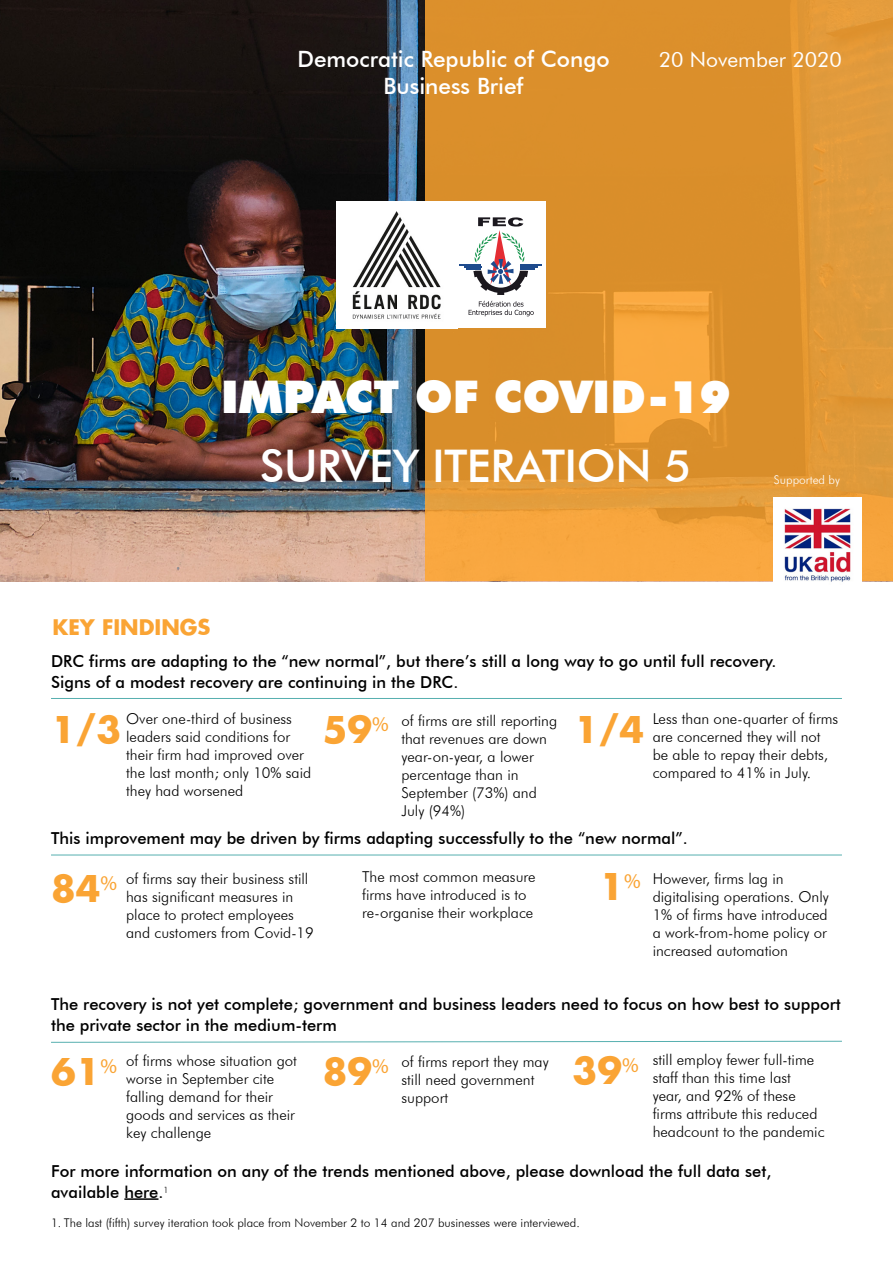
<style>
.page{position:relative;width:893px;height:1263px;background:#fff}
.page>*{position:absolute;margin:0;border:0;box-sizing:border-box;transform-origin:0 0}
.t1{font:900 45px "Futura BT";color:#fff}
.t2{font:500 45px "Futura BT";letter-spacing:-.01em;color:#fff}
.t3{font:700 36px "Futura";color:#faa434}
.t4{font:500 22.5px/27px "Futura BT";color:#fff;text-align:center}
.t5{font:21px "Futura BT";color:#fff}
.t6{font:700 21px "Futura";color:#faa434}
.t7{font:500 16.5px/21px "Futura BT";color:#000}
.t8{font:300 15px/18px "Futura BT";color:#000}
.t9{font:300 12px "Futura BT";color:#000}
.t10{font:300 12px "Futura BT";color:#fff}
</style>
<div class="page">
<img style="left:0;top:1px;width:425px;height:580px">
<svg style="left:425px;top:1px;width:468px;height:580px;fill:#db8f2b"></svg>
<hr style="left:124px;top:1198px;width:34px;height:2px;background:#000">
<img style="left:457px;top:201px;width:89px;height:3px">
<img style="left:336px;top:201px;width:121px;height:127px">
<img style="left:774px;top:498px;width:88px;height:84px">
<hr style="left:51px;top:698px;width:791px;height:1px;background:#56afaf">
<hr style="left:51px;top:855px;width:791px;height:1px;background:#56afaf">
<svg style="left:51px;top:1040px;width:791px;height:3px"></svg>
<div style="left:455px;top:204px;width:91px;height:124px;background:#fff"></div>
<svg style="left:469px;top:301px;width:65px;height:15px"></svg>
<svg style="left:460px;top:217px;width:82px;height:78px"></svg>
<h3 class="t4" style="left:297px;top:45px;width:314px">Democratic Republic of Congo<br>Business Brief</h3>
<h3 class="t5" style="left:659px;top:47px;width:185px">20 November 2020</h3>
<h1 class="t1" style="left:221px;top:370px;width:511px">IMPACT OF COVID-19</h1>
<h1 class="t2" style="left:260px;top:439px;width:433px">SURVEY ITERATION 5</h1>
<p class="t10" style="left:774px;top:472px;width:67px">Supported by</p>
<h3 class="t6" style="left:52px;top:613px;width:160px">KEY FINDINGS</h3>
<p class="t7" style="left:51px;top:651px;width:727px">DRC firms are adapting to the “new normal”, but there’s still a long way to go until full recovery.<br>Signs of a modest recovery are continuing in the DRC.</p>
<p class="t8" style="left:126px;top:710px;width:187px">Over one-third of business leaders said conditions for their firm had improved over the last month; only 10% said they had worsened</p>
<h2 class="t3" style="left:51px;top:705px;width:72px">1/3</h2>
<p class="t8" style="left:401px;top:711px;width:157px">of firms are still reporting that revenues are down year-on-year, a lower percentage than in<br>September (73%) and<br>July (94%)</p>
<p class="t8" style="left:653px;top:710px;width:187px">Less than one-quarter of firms are concerned they will not be able to repay their debts, compared to 41% in July.</p>
<h2 class="t3" style="left:323px;top:705px;width:68px">59<sup>%</sup></h2>
<h2 class="t3" style="left:574px;top:705px;width:72px">1/4</h2>
<p class="t7" style="left:51px;top:828px;width:638px">This improvement may be driven by firms adapting successfully to the “new normal”.</p>
<h2 class="t3" style="left:51px;top:864px;width:68px">84<sup>%</sup></h2>
<p class="t8" style="left:126px;top:869px;width:189px">of firms say their business still has significant measures in place to protect employees and customers from Covid-19</p>
<p class="t8" style="left:362px;top:867px;width:175px">The most common measure firms have introduced is to re-organise their workplace</p>
<p class="t8" style="left:653px;top:869px;width:178px">However, firms lag in digitalising operations. Only<br>1% of firms have introduced a work-from-home policy or increased automation</p>
<h2 class="t3" style="left:600px;top:862px;width:43px">1<sup>%</sup></h2>
<p class="t7" style="left:51px;top:993px;width:791px">The recovery is not yet complete; government and business leaders need to focus on how best to support the private sector in the medium-term</p>
<p class="t8" style="left:126px;top:1051px;width:172px">of firms whose situation got worse in September cite falling demand for their goods and services as their key challenge</p>
<p class="t8" style="left:401px;top:1053px;width:149px">of firms report they may still need government support</p>
<p class="t8" style="left:653px;top:1050px;width:173px">still employ fewer full-time staff than this time last<br>year, and 92% of these firms attribute this reduced headcount to the pandemic</p>
<h2 class="t3" style="left:51px;top:1046px;width:68px">61<sup>%</sup></h2>
<h2 class="t3" style="left:573px;top:1045px;width:68px">39<sup>%</sup></h2>
<h2 class="t3" style="left:323px;top:1046px;width:68px">89<sup>%</sup></h2>
<p class="t7" style="left:51px;top:1160px;width:722px">For more information on any of the trends mentioned above, please download the full data set, available here.<sup>1</sup></p>
<p class="t9" style="left:51px;top:1216px;width:530px">1. The last (fifth) survey iteration took place from November 2 to 14 and 207 businesses were interviewed.</p>
</div>
